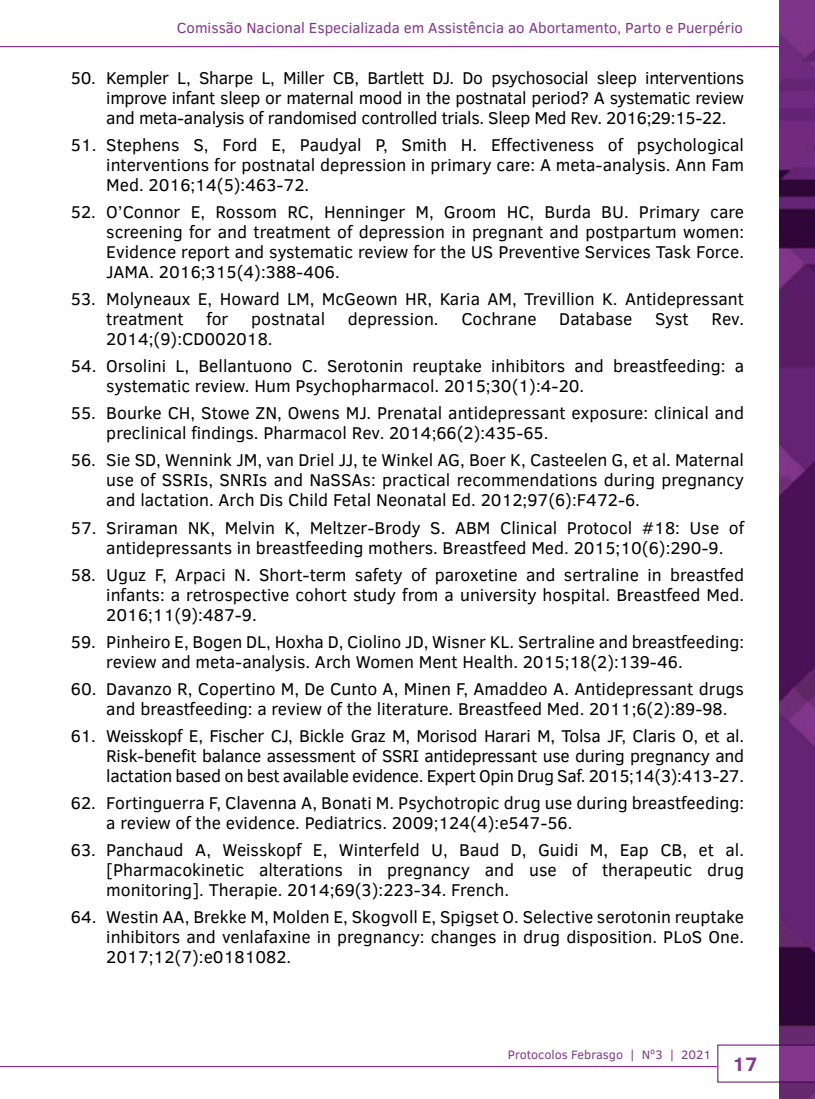
<style>
.page{position:relative;width:815px;height:1099px;background:#fff}
.page>*{position:absolute;margin:0;border:0;box-sizing:border-box;transform-origin:0 0}
.t1{font:700 20px "Clear Sans";color:#82368c}
.t2{font:17.5px/20px "Clear Sans";color:#000;text-align:justify}
.t3{font:15px "Clear Sans";color:#82368c}
.t4{font:12.5px "Clear Sans";color:#82368c}
</style>
<div class="page">
<hr style="left:0;top:1065px;width:815px;height:2px;background:#82368c">
<hr style="left:0;top:46px;width:815px;height:1px;background:#82368c">
<svg style="left:717px;top:1044px;width:63px;height:38px"></svg>
<svg style="left:780px;top:0;width:35px;height:1098px;background:#5c1e68"></svg>
<p class="t3" style="left:177px;top:18px;width:568px">Comissão Nacional Especializada em Assistência ao Abortamento, Parto e Puerpério</p>
<p class="t2" style="left:106px;top:67px;width:639px;text-indent:-35px">50. Kempler L, Sharpe L, Miller CB, Bartlett DJ. Do psychosocial sleep interventions improve infant sleep or maternal mood in the postnatal period? A systematic review and meta-analysis of randomised controlled trials. Sleep Med Rev. 2016;29:15-22.</p>
<p class="t2" style="left:106px;top:135px;width:639px;text-indent:-35px">51. Stephens S, Ford E, Paudyal P, Smith H. Effectiveness of psychological interventions for postnatal depression in primary care: A meta-analysis. Ann Fam Med. 2016;14(5):463-72.</p>
<p class="t2" style="left:106px;top:202px;width:639px;text-indent:-35px">52. O’Connor E, Rossom RC, Henninger M, Groom HC, Burda BU. Primary care screening for and treatment of depression in pregnant and postpartum women:<br>Evidence report and systematic review for the US Preventive Services Task Force.<br>JAMA. 2016;315(4):388-406.</p>
<p class="t2" style="left:106px;top:289px;width:639px;text-indent:-35px">53. Molyneaux E, Howard LM, McGeown HR, Karia AM, Trevillion K. Antidepressant treatment</p>
<p class="t2" style="left:206px;top:309px;width:24px">for</p>
<p class="t2" style="left:251px;top:309px;width:75px">postnatal</p>
<p class="t2" style="left:348px;top:309px;width:92px">depression.</p>
<p class="t2" style="left:461px;top:309px;width:77px">Cochrane</p>
<p class="t2" style="left:559px;top:309px;width:75px">Database</p>
<p class="t2" style="left:655px;top:309px;width:35px">Syst</p>
<p class="t2" style="left:711px;top:309px;width:34px">Rev.</p>
<p class="t2" style="left:106px;top:329px;width:168px">2014;(9):CD002018.</p>
<p class="t2" style="left:106px;top:356px;width:639px;text-indent:-35px">54. Orsolini L, Bellantuono C. Serotonin reuptake inhibitors and breastfeeding: a systematic review. Hum Psychopharmacol. 2015;30(1):4-20.</p>
<p class="t2" style="left:106px;top:403px;width:639px;text-indent:-35px">55. Bourke CH, Stowe ZN, Owens MJ. Prenatal antidepressant exposure: clinical and preclinical findings. Pharmacol Rev. 2014;66(2):435-65.</p>
<p class="t2" style="left:106px;top:450px;width:639px;text-indent:-35px">56. Sie SD, Wennink JM, van Driel JJ, te Winkel AG, Boer K, Casteelen G, et al. Maternal use of SSRIs, SNRIs and NaSSAs: practical recommendations during pregnancy and lactation. Arch Dis Child Fetal Neonatal Ed. 2012;97(6):F472-6.</p>
<p class="t2" style="left:106px;top:517px;width:639px;text-indent:-35px">57. Sriraman NK, Melvin K, Meltzer-Brody S. ABM Clinical Protocol #18: Use of antidepressants in breastfeeding mothers. Breastfeed Med. 2015;10(6):290-9.</p>
<p class="t2" style="left:106px;top:564px;width:639px;text-indent:-35px">58. Uguz F, Arpaci N. Short-term safety of paroxetine and sertraline in breastfed infants: a retrospective cohort study from a university hospital. Breastfeed Med.<br>2016;11(9):487-9.</p>
<p class="t2" style="left:106px;top:631px;width:639px;text-indent:-35px">59. Pinheiro E, Bogen DL, Hoxha D, Ciolino JD, Wisner KL. Sertraline and breastfeeding: review and meta-analysis. Arch Women Ment Health. 2015;18(2):139-46.</p>
<p class="t2" style="left:106px;top:678px;width:639px;text-indent:-35px">60. Davanzo R, Copertino M, De Cunto A, Minen F, Amaddeo A. Antidepressant drugs and breastfeeding: a review of the literature. Breastfeed Med. 2011;6(2):89-98.</p>
<p class="t2" style="left:106px;top:725px;width:639px;text-indent:-35px">61. Weisskopf E, Fischer CJ, Bickle Graz M, Morisod Harari M, Tolsa JF, Claris O, et al.<br>Risk-benefit balance assessment of SSRI antidepressant use during pregnancy and lactation based on best available evidence. Expert Opin Drug Saf. 2015;14(3):413-27.</p>
<p class="t2" style="left:106px;top:793px;width:639px;text-indent:-35px">62. Fortinguerra F, Clavenna A, Bonati M. Psychotropic drug use during breastfeeding: a review of the evidence. Pediatrics. 2009;124(4):e547-56.</p>
<p class="t2" style="left:106px;top:840px;width:639px;text-indent:-35px">63. Panchaud A, Weisskopf E, Winterfeld U, Baud D, Guidi M, Eap CB, et al. [Pharmacokinetic alterations in pregnancy and use of therapeutic drug monitoring]. Therapie. 2014;69(3):223-34. French.</p>
<p class="t2" style="left:106px;top:907px;width:639px;text-indent:-35px">64. Westin AA, Brekke M, Molden E, Skogvoll E, Spigset O. Selective serotonin reuptake inhibitors and venlafaxine in pregnancy: changes in drug disposition. PLoS One.<br>2017;12(7):e0181082.</p>
<p class="t4" style="left:508px;top:1046px;width:205px">Protocolos Febrasgo | Nº3 | 2021</p>
<p class="t1" style="left:733px;top:1049px;width:26px">17</p>
</div>
